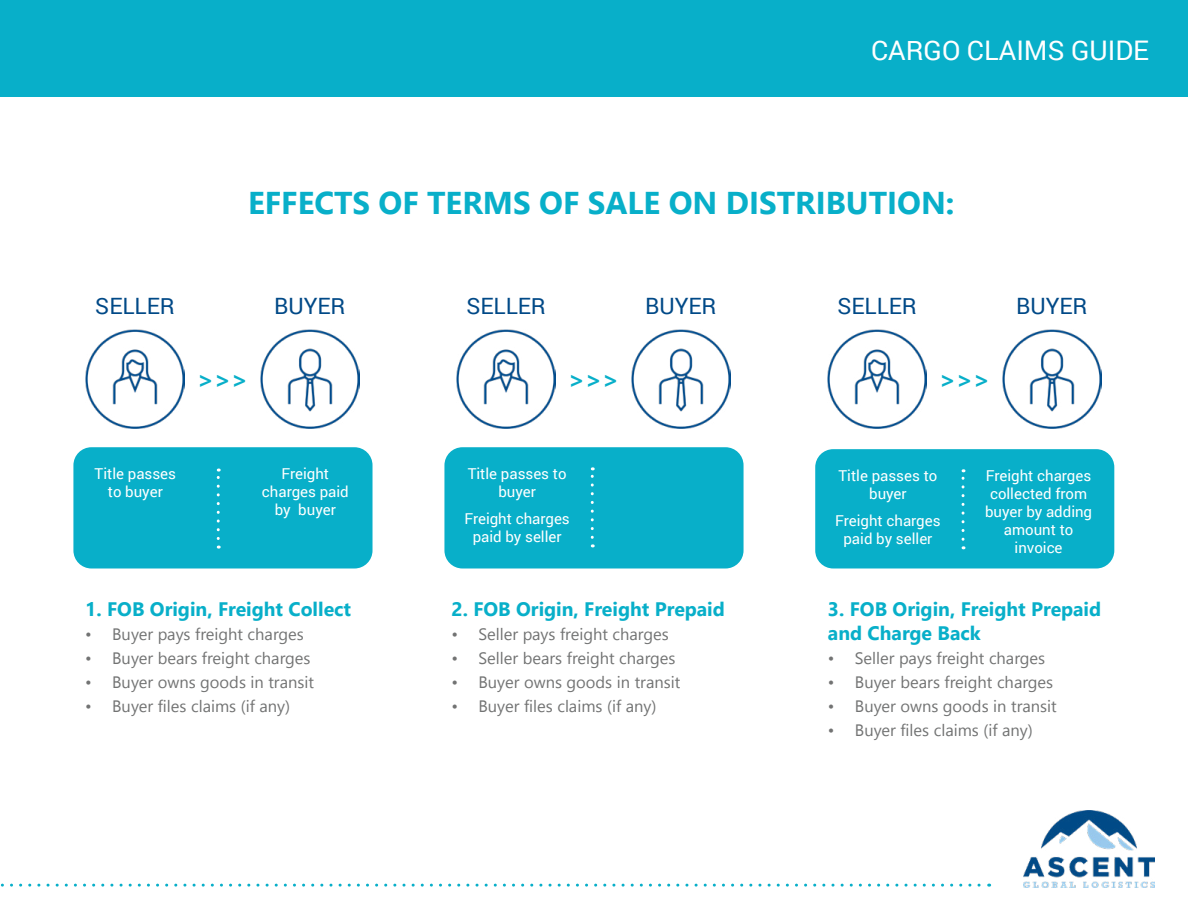
<style>
.page{position:relative;width:1188px;height:918px;background:#fff}
.page>*{position:absolute;margin:0;border:0;box-sizing:border-box;transform-origin:0 0}
.t1{font:700 31.5px "Nirmala UI";color:#08afc9}
.t2{font:27px "Roboto";color:#fff}
.t3{font:700 24px "Nirmala UI";color:#08afc9}
.t4{font:22.5px "Roboto";color:#004987}
.t5{font:700 19.5px/24px "Nirmala UI";color:#08afc9}
.t6{font:16.5px "Nirmala UI";color:#727373}
.t7{font:15px/18px "Roboto";color:#fff;text-align:center}
</style>
<div class="page">
<div style="left:0;top:0;width:1188px;height:96px;background:#08afc9"></div>
<div style="left:73px;top:447px;width:300px;height:122px;background:#08afc9;border-radius:18px"></div>
<img style="left:1023px;top:810px;width:132px;height:77px">
<svg style="left:0;top:884px;width:990px;height:3px"></svg>
<img style="left:86px;top:330px;width:99px;height:99px">
<img style="left:261px;top:330px;width:99px;height:99px">
<div style="left:444px;top:447px;width:300px;height:122px;background:#08afc9;border-radius:18px"></div>
<img style="left:457px;top:330px;width:99px;height:99px">
<img style="left:632px;top:330px;width:99px;height:99px">
<svg style="left:591px;top:467px;width:3px;height:70px"></svg>
<img style="left:828px;top:330px;width:99px;height:99px">
<img style="left:1003px;top:330px;width:99px;height:99px">
<div style="left:815px;top:449px;width:299px;height:119px;background:#08afc9;border-radius:18px"></div>
<svg style="left:962px;top:469px;width:3px;height:70px"></svg>
<svg style="left:217px;top:469px;width:3px;height:70px"></svg>
<h2 class="t2" style="left:871px;top:31px;width:279px">CARGO CLAIMS GUIDE</h2>
<h1 class="t1" style="left:248px;top:176px;width:708px">EFFECTS OF TERMS OF SALE ON DISTRIBUTION:</h1>
<h3 class="t4" style="left:95px;top:291px;width:81px">SELLER</h3>
<h3 class="t4" style="left:274px;top:291px;width:73px">BUYER</h3>
<h3 class="t4" style="left:466px;top:291px;width:81px">SELLER</h3>
<h3 class="t4" style="left:645px;top:291px;width:73px">BUYER</h3>
<h3 class="t4" style="left:837px;top:291px;width:81px">SELLER</h3>
<h3 class="t4" style="left:1016px;top:291px;width:73px">BUYER</h3>
<h3 class="t3" style="left:197px;top:359px;width:52px">&gt;&gt;&gt;</h3>
<h3 class="t3" style="left:568px;top:359px;width:52px">&gt;&gt;&gt;</h3>
<h3 class="t3" style="left:939px;top:359px;width:52px">&gt;&gt;&gt;</h3>
<p class="t7" style="left:95px;top:464px;width:83px">Title passes to buyer</p>
<p class="t7" style="left:262px;top:464px;width:88px">Freight charges paid by buyer</p>
<p class="t7" style="left:468px;top:464px;width:100px">Title passes to buyer</p>
<p class="t7" style="left:465px;top:509px;width:107px">Freight charges paid by seller</p>
<p class="t7" style="left:839px;top:466px;width:100px">Title passes to buyer</p>
<p class="t7" style="left:835px;top:511px;width:107px">Freight charges paid by seller</p>
<p class="t7" style="left:985px;top:466px;width:109px">Freight charges collected from buyer by adding amount to invoice</p>
<p class="t5" style="left:85px;top:595px;width:268px">1. FOB Origin, Freight Collect</p>
<p class="t6" style="left:85px;top:621px;width:220px">• Buyer pays freight charges</p>
<p class="t6" style="left:85px;top:645px;width:227px">• Buyer bears freight charges</p>
<p class="t6" style="left:85px;top:669px;width:230px">• Buyer owns goods in transit</p>
<p class="t6" style="left:85px;top:693px;width:206px">• Buyer files claims (if any)</p>
<p class="t5" style="left:451px;top:595px;width:275px">2. FOB Origin, Freight Prepaid</p>
<p class="t6" style="left:451px;top:621px;width:219px">• Seller pays freight charges</p>
<p class="t6" style="left:451px;top:645px;width:226px">• Seller bears freight charges</p>
<p class="t6" style="left:451px;top:669px;width:230px">• Buyer owns goods in transit</p>
<p class="t6" style="left:451px;top:693px;width:206px">• Buyer files claims (if any)</p>
<p class="t5" style="left:828px;top:595px;width:275px">3. FOB Origin, Freight Prepaid and Charge Back</p>
<p class="t6" style="left:828px;top:645px;width:219px">• Seller pays freight charges</p>
<p class="t6" style="left:828px;top:669px;width:227px">• Buyer bears freight charges</p>
<p class="t6" style="left:828px;top:693px;width:230px">• Buyer owns goods in transit</p>
<p class="t6" style="left:828px;top:717px;width:206px">• Buyer files claims (if any)</p>
</div>
